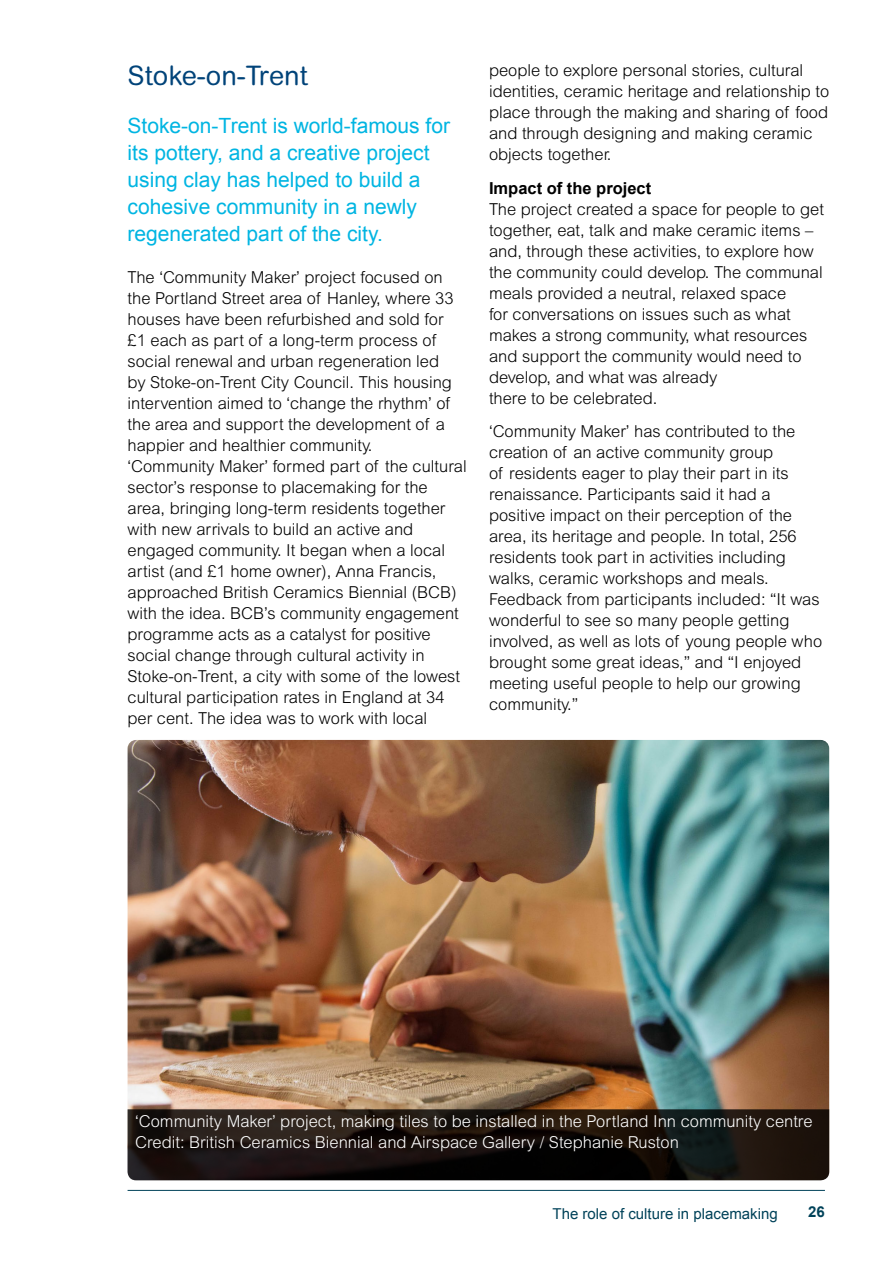
<style>
.page{position:relative;width:893px;height:1263px;background:#fff}
.page>*{position:absolute;margin:0;border:0;box-sizing:border-box;transform-origin:0 0}
.A4_Subhead{font:27px "Arial Rounded MT";color:#004379}
.A4_Intro_paragraph{font:21px/27px "Arial";color:#00b5e2}
.A4_Body{font:300 16.5px/21px "Arial MT Std";color:#000}
.A4_Minor_subhead{font:300 16.5px/21px "Arial MT Std";color:#000}
.A4_Body-2{font:300 16.5px/21px "Arial MT Std";color:#fff}
.A4_Minor_subhead-2{font:700 16.5px "Arial";color:#000}
.t1{font:15px "Arial";color:#004259}
.t2{font:700 15px "Arial";color:#004259}
</style>
<div class="page">
<hr style="left:128px;top:1190px;width:697px;height:1px;background:#004259">
<img style="left:128px;top:740px;width:701px;height:369px">
<svg style="left:128px;top:1109px;width:701px;height:71px;background:#19120e"></svg>
<p class="A4_Subhead" style="left:128px;top:59px;width:182px">Stoke-on-Trent</p>
<p class="A4_Intro_paragraph" style="left:128px;top:112px;width:324px">Stoke-on-Trent is world-famous for its pottery, and a creative project using clay has helped to build a cohesive community in a newly regenerated part of the city.</p>
<p class="A4_Minor_subhead" style="left:128px;top:267px;width:328px">The ‘Community Maker’ project focused on the Portland Street area of Hanley, where 33 houses have been refurbished and sold for £1 each as part of a long-term process of social renewal and urban regeneration led by Stoke-on-Trent City Council. This housing intervention aimed to ‘change the rhythm’ of the area and support the development of a happier and healthier community.</p>
<p class="A4_Body" style="left:128px;top:456px;width:341px">‘Community Maker’ formed part of the cultural sector’s response to placemaking for the area, bringing long-term residents together with new arrivals to build an active and engaged community. It began when a local artist (and £1 home owner), Anna Francis, approached British Ceramics Biennial (BCB) with the idea. BCB’s community engagement programme acts as a catalyst for positive social change through cultural activity in Stoke-on-Trent, a city with some of the lowest cultural participation rates in England at 34 per cent. The idea was to work with local</p>
<p class="A4_Body" style="left:489px;top:59px;width:342px">people to explore personal stories, cultural identities, ceramic heritage and relationship to place through the making and sharing of food and through designing and making ceramic objects together.</p>
<p class="A4_Minor_subhead-2" style="left:489px;top:177px;width:164px">Impact of the project</p>
<p class="A4_Body" style="left:489px;top:198px;width:336px">The project created a space for people to get together, eat, talk and make ceramic items – and, through these activities, to explore how the community could develop. The communal meals provided a neutral, relaxed space<br>for conversations on issues such as what makes a strong community, what resources and support the community would need to develop, and what was already<br>there to be celebrated.</p>
<p class="A4_Body" style="left:489px;top:421px;width:335px">‘Community Maker’ has contributed to the creation of an active community group<br>of residents eager to play their part in its renaissance. Participants said it had a positive impact on their perception of the area, its heritage and people. In total, 256 residents took part in activities including walks, ceramic workshops and meals.<br>Feedback from participants included: “It was wonderful to see so many people getting involved, as well as lots of young people who brought some great ideas,” and “I enjoyed meeting useful people to help our growing community.”</p>
<p class="A4_Body-2" style="left:135px;top:1111px;width:679px">‘Community Maker’ project, making tiles to be installed in the Portland Inn community centre<br>Credit: British Ceramics Biennial and Airspace Gallery / Stephanie Ruston</p>
<p class="t1" style="left:553px;top:1203px;width:227px">The role of culture in placemaking</p>
<p class="t2" style="left:808px;top:1202px;width:18px">26</p>
</div>
